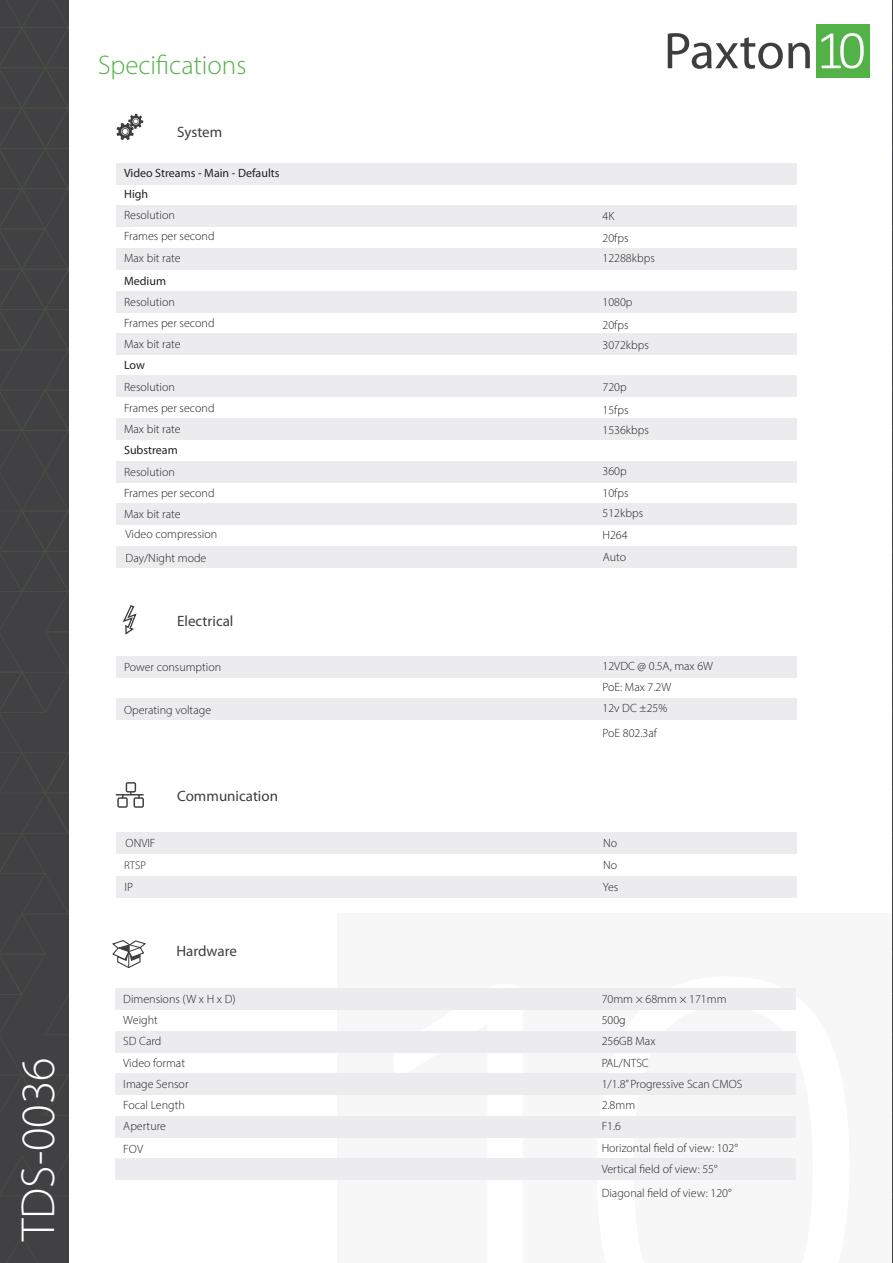
<style>
.page{position:relative;width:893px;height:1263px;background:#fff}
.page>*{position:absolute;margin:0;border:0;box-sizing:border-box;transform-origin:0 0}
.t1{font:300 48px "Myriad Pro";color:#fff}
.t2{font:300 27px "Myriad Pro";color:#53b247}
.t3{font:15px "Myriad Pro";color:#3e3e3f}
.DS_Specs_text{font:300 12px "Myriad Pro";color:#231f20}
.t4{font:12px "Myriad Pro";color:#231f20}
.DS_Specs_text-2{font:300 11.25px "Myriad Pro";color:#231f20}
</style>
<div class="page">
<div style="left:0;top:0;width:69px;height:1263px;background:#414042"></div>
<svg style="left:7px;top:1236px;width:30px;height:26px"></svg>
<svg style="left:0;top:0;width:69px;height:1196px"></svg>
<div style="left:337px;top:914px;width:556px;height:349px;background:#f7f7f8"></div>
<svg style="left:393px;top:988px;width:204px;height:171px"></svg>
<svg style="left:597px;top:988px;width:199px;height:171px"></svg>
<div style="left:816px;top:24px;width:53px;height:53px;background:#53b247"></div>
<svg style="left:821px;top:33px;width:43px;height:36px"></svg>
<svg style="left:668px;top:33px;width:142px;height:36px"></svg>
<svg style="left:892px;top:1234px;width:1px;height:29px"></svg>
<svg style="left:892px;top:1154px;width:1px;height:42px"></svg>
<svg style="left:892px;top:0;width:1px;height:793px"></svg>
<svg style="left:892px;top:832px;width:1px;height:42px"></svg>
<svg style="left:892px;top:912px;width:1px;height:203px"></svg>
<div style="left:116px;top:163px;width:681px;height:22px;background:#ececee"></div>
<div style="left:116px;top:546px;width:681px;height:21px;background:#ececee"></div>
<div style="left:116px;top:291px;width:681px;height:21px;background:#ececee"></div>
<div style="left:116px;top:418px;width:681px;height:22px;background:#ececee"></div>
<div style="left:116px;top:248px;width:681px;height:21px;background:#ececee"></div>
<div style="left:116px;top:376px;width:681px;height:21px;background:#ececee"></div>
<div style="left:116px;top:503px;width:681px;height:21px;background:#ececee"></div>
<div style="left:116px;top:206px;width:681px;height:21px;background:#ececee"></div>
<div style="left:116px;top:333px;width:681px;height:22px;background:#ececee"></div>
<div style="left:116px;top:461px;width:681px;height:21px;background:#ececee"></div>
<svg style="left:117px;top:114px;width:26px;height:26px"></svg>
<div style="left:116px;top:656px;width:681px;height:21px;background:#ececee"></div>
<div style="left:116px;top:832px;width:681px;height:21px;background:#ececee"></div>
<div style="left:115px;top:989px;width:681px;height:21px;background:#ececee"></div>
<div style="left:115px;top:1074px;width:681px;height:21px;background:#ececee"></div>
<div style="left:115px;top:1031px;width:681px;height:21px;background:#ececee"></div>
<div style="left:115px;top:1116px;width:681px;height:21px;background:#ececee"></div>
<div style="left:115px;top:1159px;width:681px;height:21px;background:#ececee"></div>
<div style="left:116px;top:876px;width:681px;height:21px;background:#ececee"></div>
<div style="left:116px;top:698px;width:681px;height:22px;background:#ececee"></div>
<svg style="left:112px;top:940px;width:34px;height:29px"></svg>
<svg style="left:116px;top:782px;width:28px;height:26px"></svg>
<svg style="left:122px;top:605px;width:15px;height:30px"></svg>
<p class="t1" style="left:9px;top:1241px;width:185px;rotate:-90deg">TDS-0036</p>
<p class="t2" style="left:98px;top:49px;width:150px">Specifications</p>
<p class="t3" style="left:177px;top:123px;width:47px">System</p>
<p class="t4" style="left:124px;top:165px;width:157px">Video Streams - Main - Defaults</p>
<p class="t4" style="left:124px;top:186px;width:26px">High</p>
<p class="DS_Specs_text" style="left:124px;top:208px;width:52px">Resolution</p>
<p class="DS_Specs_text" style="left:603px;top:208px;width:13px">4K</p>
<p class="DS_Specs_text" style="left:124px;top:229px;width:92px">Frames per second</p>
<p class="DS_Specs_text" style="left:603px;top:231px;width:27px">20fps</p>
<p class="DS_Specs_text" style="left:124px;top:250px;width:58px">Max bit rate</p>
<p class="DS_Specs_text" style="left:603px;top:251px;width:54px">12288kbps</p>
<p class="t4" style="left:124px;top:273px;width:43px">Medium</p>
<p class="DS_Specs_text" style="left:124px;top:295px;width:52px">Resolution</p>
<p class="DS_Specs_text" style="left:603px;top:295px;width:32px">1080p</p>
<p class="DS_Specs_text" style="left:124px;top:316px;width:92px">Frames per second</p>
<p class="DS_Specs_text" style="left:603px;top:318px;width:27px">20fps</p>
<p class="DS_Specs_text" style="left:124px;top:337px;width:58px">Max bit rate</p>
<p class="DS_Specs_text" style="left:603px;top:338px;width:48px">3072kbps</p>
<p class="t4" style="left:124px;top:358px;width:22px">Low</p>
<p class="DS_Specs_text" style="left:124px;top:379px;width:52px">Resolution</p>
<p class="DS_Specs_text" style="left:603px;top:380px;width:26px">720p</p>
<p class="DS_Specs_text" style="left:124px;top:401px;width:92px">Frames per second</p>
<p class="DS_Specs_text" style="left:603px;top:402px;width:27px">15fps</p>
<p class="DS_Specs_text" style="left:124px;top:422px;width:58px">Max bit rate</p>
<p class="DS_Specs_text" style="left:603px;top:422px;width:48px">1536kbps</p>
<p class="t4" style="left:124px;top:443px;width:55px">Substream</p>
<p class="DS_Specs_text" style="left:124px;top:465px;width:52px">Resolution</p>
<p class="DS_Specs_text" style="left:603px;top:463px;width:26px">360p</p>
<p class="DS_Specs_text" style="left:124px;top:486px;width:92px">Frames per second</p>
<p class="DS_Specs_text" style="left:603px;top:486px;width:27px">10fps</p>
<p class="DS_Specs_text" style="left:124px;top:506px;width:58px">Max bit rate</p>
<p class="DS_Specs_text" style="left:603px;top:506px;width:42px">512kbps</p>
<p class="DS_Specs_text" style="left:126px;top:527px;width:93px">Video compression</p>
<p class="DS_Specs_text" style="left:603px;top:528px;width:27px">H264</p>
<p class="DS_Specs_text" style="left:126px;top:551px;width:82px">Day/Night mode</p>
<p class="DS_Specs_text" style="left:603px;top:550px;width:25px">Auto</p>
<p class="t3" style="left:177px;top:612px;width:58px">Electrical</p>
<p class="DS_Specs_text" style="left:124px;top:660px;width:99px">Power consumption</p>
<p class="DS_Specs_text" style="left:124px;top:702px;width:89px">Operating voltage</p>
<p class="DS_Specs_text" style="left:126px;top:836px;width:31px">ONVIF</p>
<p class="DS_Specs_text-2" style="left:124px;top:858px;width:23px">RTSP</p>
<p class="DS_Specs_text" style="left:125px;top:880px;width:10px">IP</p>
<p class="t3" style="left:177px;top:786px;width:102px">Communication</p>
<p class="t3" style="left:176px;top:941px;width:62px">Hardware</p>
<p class="DS_Specs_text" style="left:123px;top:991px;width:114px">Dimensions (W x H x D)</p>
<p class="DS_Specs_text" style="left:123px;top:1013px;width:36px">Weight</p>
<p class="DS_Specs_text" style="left:123px;top:1034px;width:40px">SD Card</p>
<p class="DS_Specs_text" style="left:123px;top:1056px;width:63px">Video format</p>
<p class="DS_Specs_text" style="left:123px;top:1076px;width:67px">Image Sensor</p>
<p class="DS_Specs_text" style="left:123px;top:1098px;width:63px">Focal Length</p>
<p class="DS_Specs_text" style="left:123px;top:1119px;width:44px">Aperture</p>
<p class="DS_Specs_text" style="left:123px;top:1141px;width:21px">FOV</p>
<p class="DS_Specs_text" style="left:603px;top:659px;width:112px">12VDC @ 0.5A, max 6W</p>
<p class="DS_Specs_text" style="left:603px;top:680px;width:70px">PoE: Max 7.2W</p>
<p class="DS_Specs_text" style="left:603px;top:701px;width:66px">12v DC ±25%</p>
<p class="DS_Specs_text" style="left:603px;top:725px;width:56px">PoE 802.3af</p>
<p class="DS_Specs_text" style="left:603px;top:836px;width:16px">No</p>
<p class="DS_Specs_text" style="left:603px;top:858px;width:16px">No</p>
<p class="DS_Specs_text" style="left:603px;top:880px;width:17px">Yes</p>
<p class="DS_Specs_text" style="left:602px;top:991px;width:126px">70mm × 68mm × 171mm</p>
<p class="DS_Specs_text" style="left:602px;top:1013px;width:26px">500g</p>
<p class="DS_Specs_text" style="left:602px;top:1034px;width:55px">256GB Max</p>
<p class="DS_Specs_text" style="left:602px;top:1056px;width:49px">PAL/NTSC</p>
<p class="DS_Specs_text" style="left:602px;top:1077px;width:142px">1/1.8” Progressive Scan CMOS</p>
<p class="DS_Specs_text" style="left:602px;top:1098px;width:35px">2.8mm</p>
<p class="DS_Specs_text" style="left:602px;top:1119px;width:21px">F1.6</p>
<p class="DS_Specs_text" style="left:602px;top:1141px;width:138px">Horizontal field of view: 102°</p>
<p class="DS_Specs_text" style="left:602px;top:1162px;width:117px">Vertical field of view: 55°</p>
<p class="DS_Specs_text" style="left:602px;top:1185px;width:131px">Diagonal field of view: 120°</p>
</div>
